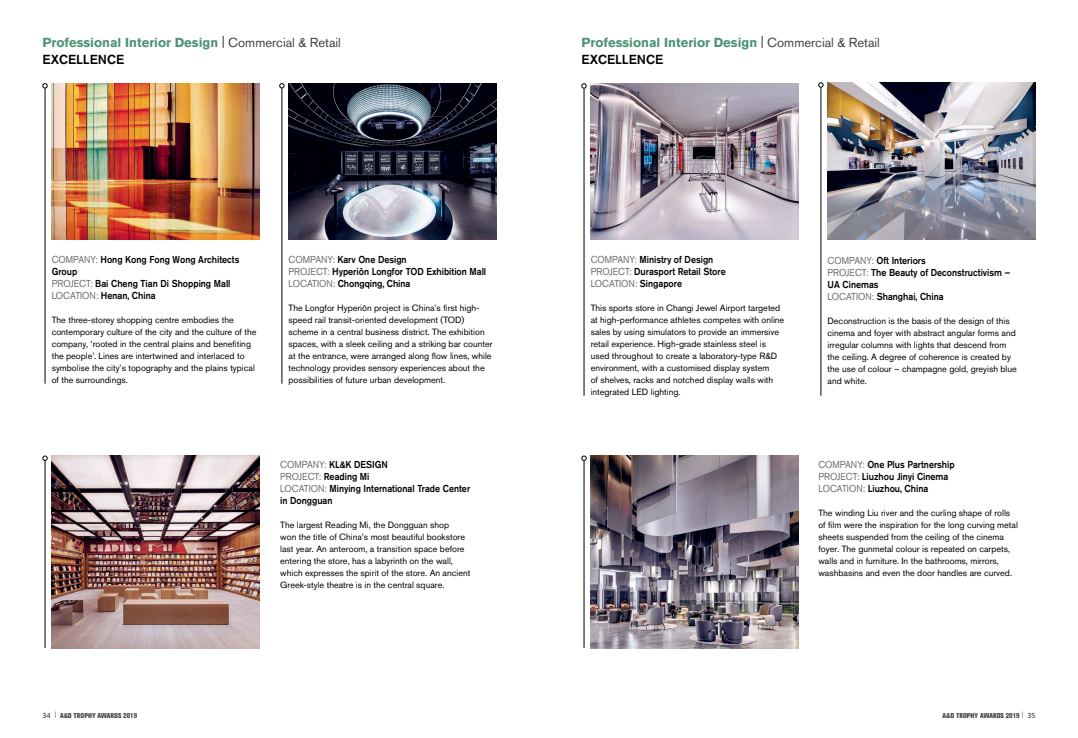
<style>
.page{position:relative;width:1078px;height:738px;background:#fff}
.page>*{position:absolute;margin:0;border:0;box-sizing:border-box;transform-origin:0 0}
.t1{font:700 13px/17px "Akzidenz Grotesk BQ";color:#4d9276}
.t2{font:500 10px/12px "Akzidenz Grotesk BQ";color:#000;scale:.9 1}
.t3{font:9px/12px "Akzidenz Grotesk BQ";color:#000}
.t4{font:800 condensed 7px "Akzidenz Grotesk BQ";color:#414042}
.s1{font-weight:400;color:#414042}
.s2{font-weight:500;color:#000}
.s3{font-weight:400;color:#6d6e71}
.s4{font-family:"Brandon Grotesque";font-weight:500;font-stretch:normal;font-size:7.5px}
.s5{font-weight:300;font-stretch:normal}
</style>
<div class="page">
<img style="left:52px;top:455px;width:207px;height:192px">
<hr style="left:45px;top:460px;width:1px;height:187px;background:#000">
<svg style="left:43px;top:455px;width:4px;height:5px"></svg>
<img style="left:52px;top:83px;width:207px;height:156px">
<hr style="left:45px;top:88px;width:1px;height:295px;background:#000">
<svg style="left:43px;top:83px;width:4px;height:5px"></svg>
<img style="left:288px;top:83px;width:208px;height:156px">
<hr style="left:281px;top:88px;width:1px;height:295px;background:#000">
<svg style="left:279px;top:83px;width:5px;height:5px"></svg>
<img style="left:827px;top:82px;width:208px;height:157px">
<img style="left:590px;top:455px;width:208px;height:192px">
<hr style="left:583px;top:460px;width:1px;height:187px;background:#000">
<svg style="left:581px;top:455px;width:5px;height:5px"></svg>
<hr style="left:820px;top:87px;width:1px;height:308px;background:#000">
<svg style="left:818px;top:82px;width:5px;height:5px"></svg>
<img style="left:590px;top:83px;width:208px;height:156px">
<hr style="left:583px;top:88px;width:1px;height:307px;background:#000">
<svg style="left:581px;top:83px;width:5px;height:5px"></svg>
<h1 class="t1" style="left:43px;top:34px;width:300px">Professional Interior Design <span class="s1">| Commercial &amp; Retail<br></span><span class="s2">EXCELLENCE</span></h1>
<p class="t2" style="left:52px;top:253px;width:210px"><span class="s3">COMPANY:</span> Hong Kong Fong Wong Architects<br>Group<br><span class="s3">PROJECT:</span> Bai Cheng Tian Di Shopping Mall<br><span class="s3">LOCATION:</span> Henan, China</p>
<p class="t3" style="left:52px;top:314px;width:206px">The three-storey shopping centre embodies the contemporary culture of the city and the culture of the company, ‘rooted in the central plains and benefiting the people’. Lines are intertwined and interlaced to symbolise the city’s topography and the plains typical of the surroundings.</p>
<p class="t2" style="left:288px;top:253px;width:221px"><span class="s3">COMPANY:</span> Karv One Design<br><span class="s3">PROJECT:</span> Hyperiôn Longfor TOD Exhibition Mall<br><span class="s3">LOCATION:</span> Chongqing, China</p>
<p class="t3" style="left:288px;top:302px;width:205px">The Longfor Hyperiôn project is China’s first high&shy;speed rail transit-oriented development (TOD) scheme in a central business district. The exhibition spaces, with a sleek ceiling and a striking bar counter at the entrance, were arranged along flow lines, while technology provides sensory experiences about the possibilities of future urban development.</p>
<p class="t2" style="left:280px;top:457px;width:212px"><span class="s3">COMPANY:</span> KL&amp;K DESIGN<br><span class="s3">PROJECT:</span> Reading Mi<br><span class="s3">LOCATION:</span> Minying International Trade Center in Dongguan</p>
<p class="t3" style="left:280px;top:518px;width:191px">The largest Reading Mi, the Dongguan shop<br>won the title of China’s most beautiful bookstore last year. An anteroom, a transition space before entering the store, has a labyrinth on the wall, which expresses the spirit of the store. An ancient Greek-style theatre is in the central square.</p>
<p class="t4" style="left:43px;top:711px;width:96px"><span class="s4">34</span> <span class="s5">|</span> A&amp;D TROPHY AWARDS 2019</p>
<h1 class="t1" style="left:581px;top:34px;width:300px">Professional Interior Design <span class="s1">| Commercial &amp; Retail<br></span><span class="s2">EXCELLENCE</span></h1>
<p class="t2" style="left:590px;top:253px;width:151px"><span class="s3">COMPANY:</span> Ministry of Design<br><span class="s3">PROJECT:</span> Durasport Retail Store<br><span class="s3">LOCATION:</span> Singapore</p>
<p class="t3" style="left:590px;top:302px;width:195px">This sports store in Changi Jewel Airport targeted at high-performance athletes competes with online sales by using simulators to provide an immersive retail experience. High-grade stainless steel is used throughout to create a laboratory-type R&amp;D environment, with a customised display system<br>of shelves, racks and notched display walls with integrated LED lighting.</p>
<p class="t2" style="left:827px;top:253px;width:204px"><span class="s3">COMPANY:</span> Oft Interiors<br><span class="s3">PROJECT:</span> The Beauty of Deconstructivism –<br>UA Cinemas<br><span class="s3">LOCATION:</span> Shanghai, China</p>
<p class="t3" style="left:827px;top:314px;width:191px">Deconstruction is the basis of the design of this cinema and foyer with abstract angular forms and irregular columns with lights that descend from the ceiling. A degree of coherence is created by the use of colour – champagne gold, greyish blue and white.</p>
<p class="t2" style="left:818px;top:457px;width:153px"><span class="s3">COMPANY:</span> One Plus Partnership<br><span class="s3">PROJECT:</span> Liuzhou Jinyi Cinema<br><span class="s3">LOCATION:</span> Liuzhou, China</p>
<p class="t3" style="left:818px;top:506px;width:201px">The winding Liu river and the curling shape of rolls of film were the inspiration for the long curving metal sheets suspended from the ceiling of the cinema foyer. The gunmetal colour is repeated on carpets, walls and in furniture. In the bathrooms, mirrors, washbasins and even the door handles are curved.</p>
<p class="t4" style="left:942px;top:711px;width:94px">A&amp;D TROPHY AWARDS 2019 <span class="s5">|</span> <span class="s4">35</span></p>
</div>
